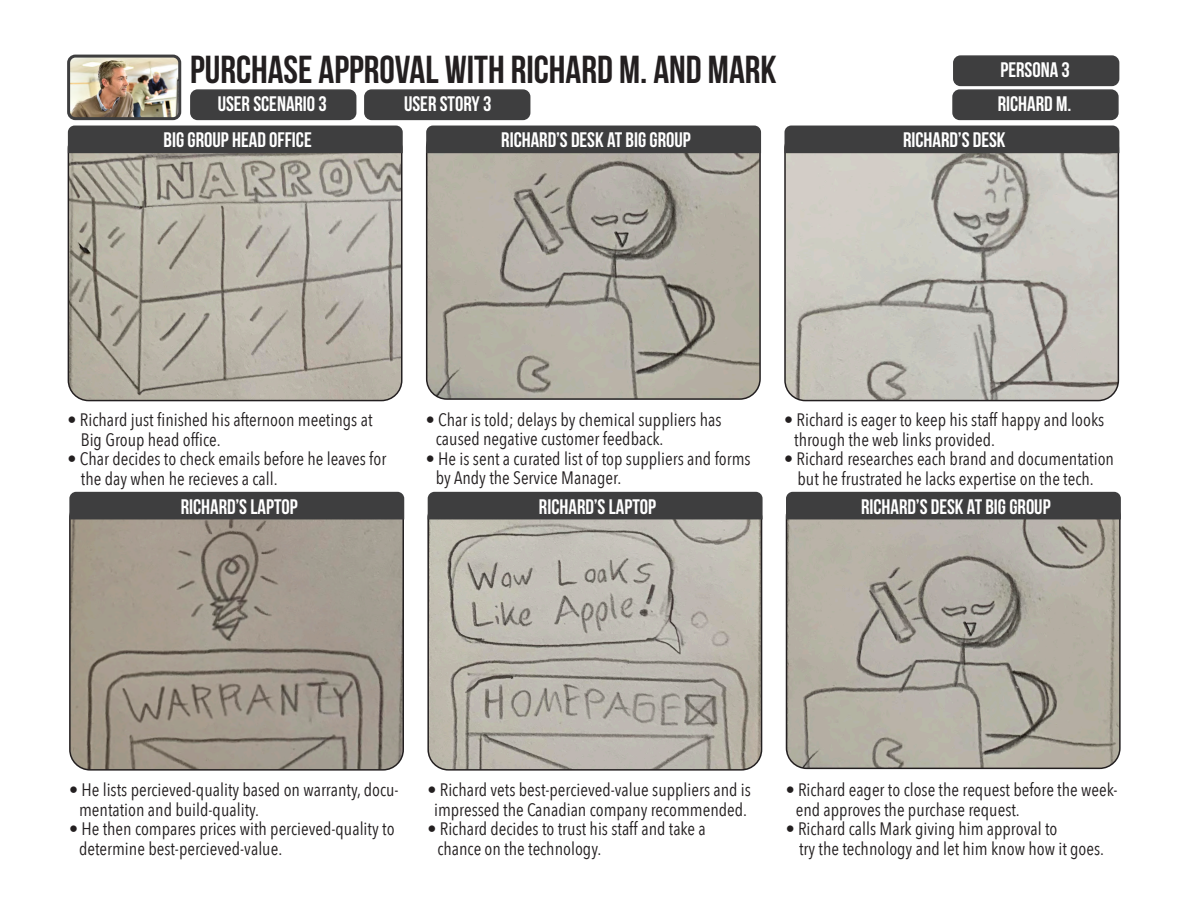
<style>
.page{position:relative;width:1188px;height:918px;background:#fff}
.page>*{position:absolute;margin:0;border:0;box-sizing:border-box;transform-origin:0 0}
.t1{font:39px "Bebas Neue";color:#231f20}
.t2{font:21px "Bebas Neue";color:#fff}
.t3{font:18px/19.5px "Avenir Next Condensed";color:#231f20}
</style>
<div class="page">
<img style="left:68px;top:153px;width:334px;height:248px">
<div style="left:68px;top:128px;width:334px;height:273px;border:2px solid #231f20;border-radius:20px"></div>
<img style="left:427px;top:153px;width:331px;height:245px">
<div style="left:426px;top:126px;width:335px;height:274px;border:2px solid #231f20;border-radius:20px"></div>
<img style="left:785px;top:153px;width:333px;height:248px">
<div style="left:784px;top:128px;width:335px;height:273px;border:2px solid #231f20;border-radius:20px"></div>
<img style="left:72px;top:519px;width:329px;height:249px">
<div style="left:69px;top:497px;width:335px;height:274px;border:2px solid #231f20;border-radius:20px"></div>
<img style="left:430px;top:519px;width:332px;height:250px">
<div style="left:427px;top:497px;width:335px;height:274px;border:2px solid #231f20;border-radius:20px"></div>
<img style="left:787px;top:519px;width:331px;height:249px">
<div style="left:786px;top:496px;width:335px;height:273px;border:2px solid #231f20;border-radius:20px"></div>
<div style="left:68px;top:126px;width:335px;height:27px;background:#3e3e3f"></div>
<div style="left:69px;top:492px;width:335px;height:27px;background:#3e3e3f"></div>
<div style="left:426px;top:126px;width:335px;height:27px;background:#3e3e3f"></div>
<div style="left:428px;top:492px;width:335px;height:27px;background:#3e3e3f"></div>
<div style="left:785px;top:126px;width:334px;height:27px;background:#3e3e3f"></div>
<div style="left:786px;top:492px;width:335px;height:27px;background:#3e3e3f"></div>
<div style="left:191px;top:90px;width:165px;height:29px;background:#3e3e3f;border-radius:7px"></div>
<div style="left:190px;top:89px;width:166px;height:31px;border:2px solid #3e3e3f;border-radius:7px"></div>
<div style="left:365px;top:90px;width:165px;height:29px;background:#3e3e3f;border-radius:7px"></div>
<div style="left:364px;top:89px;width:166px;height:31px;border:2px solid #3e3e3f;border-radius:7px"></div>
<div style="left:953px;top:90px;width:165px;height:29px;background:#3e3e3f;border-radius:7px"></div>
<div style="left:952px;top:89px;width:167px;height:31px;border:2px solid #3e3e3f;border-radius:7px"></div>
<div style="left:954px;top:56px;width:165px;height:29px;background:#3e3e3f;border-radius:7px"></div>
<div style="left:953px;top:55px;width:166px;height:31px;border:2px solid #3e3e3f;border-radius:7px"></div>
<img style="left:69px;top:56px;width:111px;height:63px">
<div style="left:67px;top:55px;width:114px;height:65px;border:3px solid #3e3e3f;border-radius:7px"></div>
<p class="t1" style="left:190px;top:48px;width:588px">PURCHASE APPROVAL WITH RICHARD M. AND MARK</p>
<p class="t2" style="left:218px;top:92px;width:111px">USER SCENARIO 3</p>
<p class="t2" style="left:404px;top:92px;width:89px">USER STORY 3</p>
<p class="t2" style="left:998px;top:92px;width:75px">RICHARD M.</p>
<p class="t2" style="left:1001px;top:58px;width:71px">PERSONA 3</p>
<p class="t2" style="left:164px;top:129px;width:150px">BIG GROUP HEAD OFFICE</p>
<p class="t2" style="left:501px;top:129px;width:191px">RICHARD’S DESK AT BIG GROUP</p>
<p class="t2" style="left:903px;top:129px;width:104px">RICHARD’S DESK</p>
<p class="t3" style="left:81px;top:409px;width:293px;text-indent:-13px">• Richard just finished his afternoon meetings at<br>Big Group head office.</p>
<p class="t3" style="left:81px;top:448px;width:307px;text-indent:-13px">• Char decides to check emails before he leaves for the day when he recieves a call.</p>
<p class="t2" style="left:181px;top:495px;width:119px">RICHARD’S LAPTOP</p>
<p class="t3" style="left:436px;top:409px;width:287px;text-indent:-10px">• Char is told; delays by chemical suppliers has caused negative customer feedback.</p>
<p class="t3" style="left:436px;top:448px;width:316px;text-indent:-10px">• He is sent a curated list of top suppliers and forms by Andy the Service Manager.</p>
<p class="t2" style="left:539px;top:495px;width:119px">RICHARD’S LAPTOP</p>
<p class="t3" style="left:794px;top:409px;width:312px;text-indent:-10px">• Richard is eager to keep his staff happy and looks through the web links provided.</p>
<p class="t3" style="left:784px;top:448px;width:331px;text-align:center">• Richard researches each brand and documentation but he frustrated he lacks expertise on the tech.</p>
<p class="t2" style="left:861px;top:495px;width:191px">RICHARD’S DESK AT BIG GROUP</p>
<p class="t3" style="left:79px;top:780px;width:321px;text-indent:-10px">• He lists percieved-quality based on warranty, docu&shy;mentation and build-quality.</p>
<p class="t3" style="left:79px;top:819px;width:317px;text-indent:-10px">• He then compares prices with percieved-quality to determine best-percieved-value.</p>
<p class="t3" style="left:427px;top:779px;width:325px;text-align:center">• Richard vets best-percieved-value suppliers and is impressed the Canadian company recommended.</p>
<p class="t3" style="left:437px;top:818px;width:270px;text-indent:-10px">• Richard decides to trust his staff and take a chance on the technology.</p>
<p class="t3" style="left:786px;top:780px;width:333px">• Richard eager to close the request before the week-</p>
<p class="t3" style="left:796px;top:799px;width:226px">end approves the purchase request.</p>
<p class="t3" style="left:799px;top:819px;width:307px;text-indent:-13px">• Richard calls Mark giving him approval to<br>try the technology and let him know how it goes.</p>
</div>
